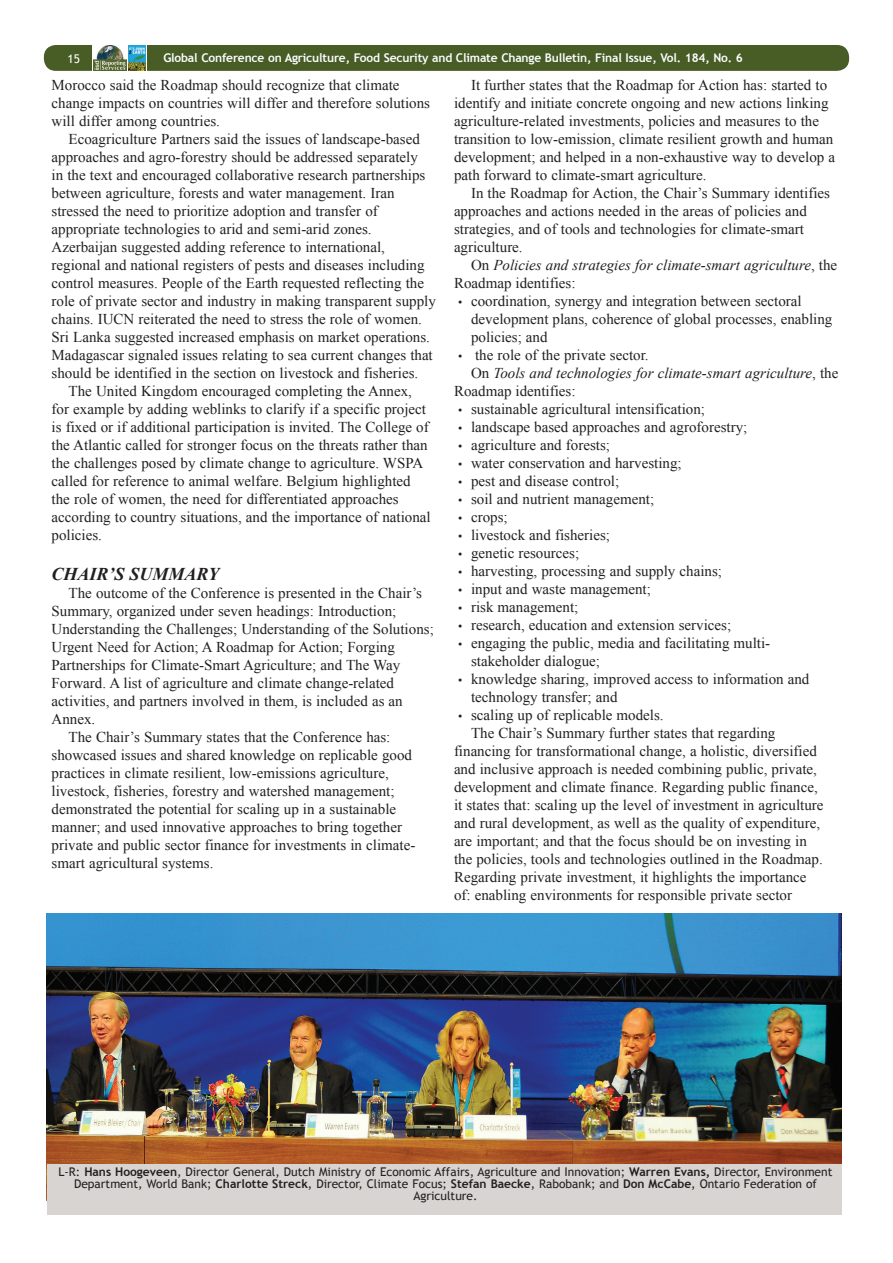
<style>
.page{position:relative;width:893px;height:1263px;background:#fff}
.page>*{position:absolute;margin:0;border:0;box-sizing:border-box;transform-origin:0 0}
.t1{font:italic 700 18px "Times New Roman";color:#231f20}
.t2{font:15px/18px "Times New Roman";color:#231f20}
.t3{font:italic 15px/18px "Times New Roman";color:#231f20}
.t4{font:12px/12px "Trebuchet MS";color:#231f20;text-align:center}
.t5{font:700 12px "Trebuchet MS";letter-spacing:-.015em;color:#fbfdfe}
.t6{font:12px "Trebuchet MS";color:#fff}
.s1{font-style:normal}
.s2{font-size:12px}
.s3{font-weight:700}
</style>
<div class="page">
<div style="left:44px;top:45px;width:805px;height:26px;background:#485c26;border-radius:12px"></div>
<svg style="left:92px;top:45px;width:37px;height:26px"></svg>
<img style="left:93px;top:45px;width:34px;height:26px">
<svg style="left:145px;top:45px;width:1px;height:26px"></svg>
<img style="left:129px;top:45px;width:16px;height:26px">
<img style="left:47px;top:914px;width:794px;height:251px">
<div style="left:47px;top:1165px;width:794px;height:50px;background:#d7d4d2"></div>
<p class="t6" style="left:68px;top:51px;width:14px">15</p>
<p class="t5" style="left:163px;top:50px;width:581px">Global Conference on Agriculture, Food Security and Climate Change Bulletin, Final Issue, Vol. 184, No. 6</p>
<p class="t2" style="left:52px;top:76px;width:380px">Morocco said the Roadmap should recognize that climate change impacts on countries will differ and therefore solutions will differ among countries.</p>
<p class="t2" style="left:69px;top:130px;width:353px">Ecoagriculture Partners said the issues of landscape-based</p>
<p class="t2" style="left:52px;top:148px;width:368px">approaches and agro-forestry should be addressed separately</p>
<p class="t2" style="left:52px;top:166px;width:375px">in the text and encouraged collaborative research partnerships</p>
<p class="t2" style="left:52px;top:184px;width:344px">between agriculture, forests and water management. Iran</p>
<p class="t2" style="left:52px;top:202px;width:328px">stressed the need to prioritize adoption and transfer of</p>
<p class="t2" style="left:52px;top:220px;width:322px">appropriate technologies to arid and semi-arid zones.</p>
<p class="t2" style="left:52px;top:238px;width:335px">Azerbaijan suggested adding reference to international,</p>
<p class="t2" style="left:52px;top:256px;width:374px">regional and national registers of pests and diseases including</p>
<p class="t2" style="left:52px;top:274px;width:374px">control measures. People of the Earth requested reflecting the</p>
<p class="t2" style="left:52px;top:292px;width:386px">role of private sector and industry in making transparent supply</p>
<p class="t2" style="left:52px;top:310px;width:372px">chains. IUCN reiterated the need to stress the role of women.</p>
<p class="t2" style="left:52px;top:328px;width:380px">Sri Lanka suggested increased emphasis on market operations.</p>
<p class="t2" style="left:52px;top:346px;width:383px">Madagascar signaled issues relating to sea current changes that</p>
<p class="t2" style="left:52px;top:364px;width:368px">should be identified in the section on livestock and fisheries.</p>
<p class="t2" style="left:69px;top:382px;width:345px">The United Kingdom encouraged completing the Annex,</p>
<p class="t2" style="left:52px;top:400px;width:376px">for example by adding weblinks to clarify if a specific project</p>
<p class="t2" style="left:52px;top:418px;width:379px">is fixed or if additional participation is invited. The College of</p>
<p class="t2" style="left:52px;top:436px;width:378px">the Atlantic called for stronger focus on the threats rather than</p>
<p class="t2" style="left:52px;top:454px;width:373px">the challenges posed by climate change to agriculture. WSPA</p>
<p class="t2" style="left:52px;top:472px;width:361px">called for reference to animal welfare. Belgium highlighted</p>
<p class="t2" style="left:52px;top:490px;width:349px">the role of women, the need for differentiated approaches</p>
<p class="t2" style="left:52px;top:508px;width:381px">according to country situations, and the importance of national</p>
<p class="t2" style="left:52px;top:526px;width:52px">policies.</p>
<p class="t1" style="left:52px;top:561px;width:169px">CHAIR’S SUMMARY</p>
<p class="t2" style="left:69px;top:583px;width:355px">The outcome of the Conference is presented in the Chair’s</p>
<p class="t2" style="left:52px;top:601px;width:346px">Summary, organized under seven headings: Introduction;</p>
<p class="t2" style="left:52px;top:619px;width:384px">Understanding the Challenges; Understanding of the Solutions;</p>
<p class="t2" style="left:52px;top:637px;width:345px">Urgent Need for Action; A Roadmap for Action; Forging</p>
<p class="t2" style="left:52px;top:655px;width:350px">Partnerships for Climate-Smart Agriculture; and The Way</p>
<p class="t2" style="left:52px;top:673px;width:344px">Forward. A list of agriculture and climate change-related</p>
<p class="t2" style="left:52px;top:691px;width:353px">activities, and partners involved in them, is included as an</p>
<p class="t2" style="left:52px;top:709px;width:45px">Annex.</p>
<p class="t2" style="left:69px;top:727px;width:323px">The Chair’s Summary states that the Conference has:</p>
<p class="t2" style="left:52px;top:745px;width:362px">showcased issues and shared knowledge on replicable good</p>
<p class="t2" style="left:52px;top:763px;width:339px">practices in climate resilient, low-emissions agriculture,</p>
<p class="t2" style="left:52px;top:781px;width:345px">livestock, fisheries, forestry and watershed management;</p>
<p class="t2" style="left:52px;top:799px;width:346px">demonstrated the potential for scaling up in a sustainable</p>
<p class="t2" style="left:52px;top:817px;width:352px">manner; and used innovative approaches to bring together</p>
<p class="t2" style="left:52px;top:835px;width:365px">private and public sector finance for investments in climate-</p>
<p class="t2" style="left:52px;top:853px;width:163px">smart agricultural systems.</p>
<p class="t2" style="left:454px;top:76px;width:383px;text-indent:17px">It further states that the Roadmap for Action has: started to identify and initiate concrete ongoing and new actions linking agriculture-related investments, policies and measures to the transition to low-emission, climate resilient growth and human development; and helped in a non-exhaustive way to develop a path forward to climate-smart agriculture.</p>
<p class="t2" style="left:454px;top:184px;width:377px;text-indent:17px">In the Roadmap for Action, the Chair’s Summary identifies approaches and actions needed in the areas of policies and strategies, and of tools and technologies for climate-smart agriculture.</p>
<p class="t3" style="left:454px;top:256px;width:385px;text-indent:17px"><span class="s1">On</span> Policies and strategies for climate-smart agriculture<span class="s1">, the<br>Roadmap identifies:</span></p>
<p class="t2" style="left:471px;top:292px;width:363px;text-indent:-13px"><span class="s2">•</span> coordination, synergy and integration between sectoral development plans, coherence of global processes, enabling policies; and</p>
<p class="t2" style="left:458px;top:346px;width:192px"><span class="s2">•</span> the role of the private sector.</p>
<p class="t3" style="left:471px;top:364px;width:369px"><span class="s1">On</span> Tools and technologies for climate-smart agriculture<span class="s1">, the</span></p>
<p class="t2" style="left:454px;top:382px;width:123px">Roadmap identifies:</p>
<p class="t2" style="left:458px;top:400px;width:248px"><span class="s2">•</span> sustainable agricultural intensification;</p>
<p class="t2" style="left:458px;top:418px;width:291px"><span class="s2">•</span> landscape based approaches and agroforestry;</p>
<p class="t2" style="left:458px;top:436px;width:153px"><span class="s2">•</span> agriculture and forests;</p>
<p class="t2" style="left:458px;top:454px;width:225px"><span class="s2">•</span> water conservation and harvesting;</p>
<p class="t2" style="left:458px;top:472px;width:162px"><span class="s2">•</span> pest and disease control;</p>
<p class="t2" style="left:458px;top:490px;width:197px"><span class="s2">•</span> soil and nutrient management;</p>
<p class="t2" style="left:458px;top:508px;width:51px"><span class="s2">•</span> crops;</p>
<p class="t2" style="left:458px;top:526px;width:153px"><span class="s2">•</span> livestock and fisheries;</p>
<p class="t2" style="left:458px;top:544px;width:122px"><span class="s2">•</span> genetic resources;</p>
<p class="t2" style="left:458px;top:562px;width:265px"><span class="s2">•</span> harvesting, processing and supply chains;</p>
<p class="t2" style="left:458px;top:580px;width:194px"><span class="s2">•</span> input and waste management;</p>
<p class="t2" style="left:458px;top:598px;width:122px"><span class="s2">•</span> risk management;</p>
<p class="t2" style="left:458px;top:616px;width:274px"><span class="s2">•</span> research, education and extension services;</p>
<p class="t2" style="left:471px;top:634px;width:301px;text-indent:-13px"><span class="s2">•</span> engaging the public, media and facilitating multi&shy;stakeholder dialogue;</p>
<p class="t2" style="left:471px;top:670px;width:340px;text-indent:-13px"><span class="s2">•</span> knowledge sharing, improved access to information and technology transfer; and</p>
<p class="t2" style="left:458px;top:706px;width:207px"><span class="s2">•</span> scaling up of replicable models.</p>
<p class="t2" style="left:471px;top:724px;width:306px">The Chair’s Summary further states that regarding</p>
<p class="t2" style="left:454px;top:742px;width:364px">financing for transformational change, a holistic, diversified</p>
<p class="t2" style="left:454px;top:760px;width:364px">and inclusive approach is needed combining public, private,</p>
<p class="t2" style="left:454px;top:778px;width:365px">development and climate finance. Regarding public finance,</p>
<p class="t2" style="left:454px;top:796px;width:371px">it states that: scaling up the level of investment in agriculture</p>
<p class="t2" style="left:454px;top:814px;width:368px">and rural development, as well as the quality of expenditure,</p>
<p class="t2" style="left:454px;top:832px;width:354px">are important; and that the focus should be on investing in</p>
<p class="t2" style="left:454px;top:850px;width:370px">the policies, tools and technologies outlined in the Roadmap.</p>
<p class="t2" style="left:454px;top:868px;width:354px">Regarding private investment, it highlights the importance</p>
<p class="t2" style="left:454px;top:886px;width:339px">of: enabling environments for responsible private sector</p>
<p class="t4" style="left:59px;top:1165px;width:775px">L-R: <span class="s3">Hans Hoogeveen</span>, Director General, Dutch Ministry of Economic Affairs, Agriculture and Innovation; <span class="s3">Warren Evans,</span> Director, Environment<br>Department, World Bank; <span class="s3">Charlotte Streck</span>, Director, Climate Focus; <span class="s3">Stefan Baecke</span>, Rabobank; and <span class="s3">Don McCabe</span>, Ontario Federation of<br>Agriculture.</p>
</div>
